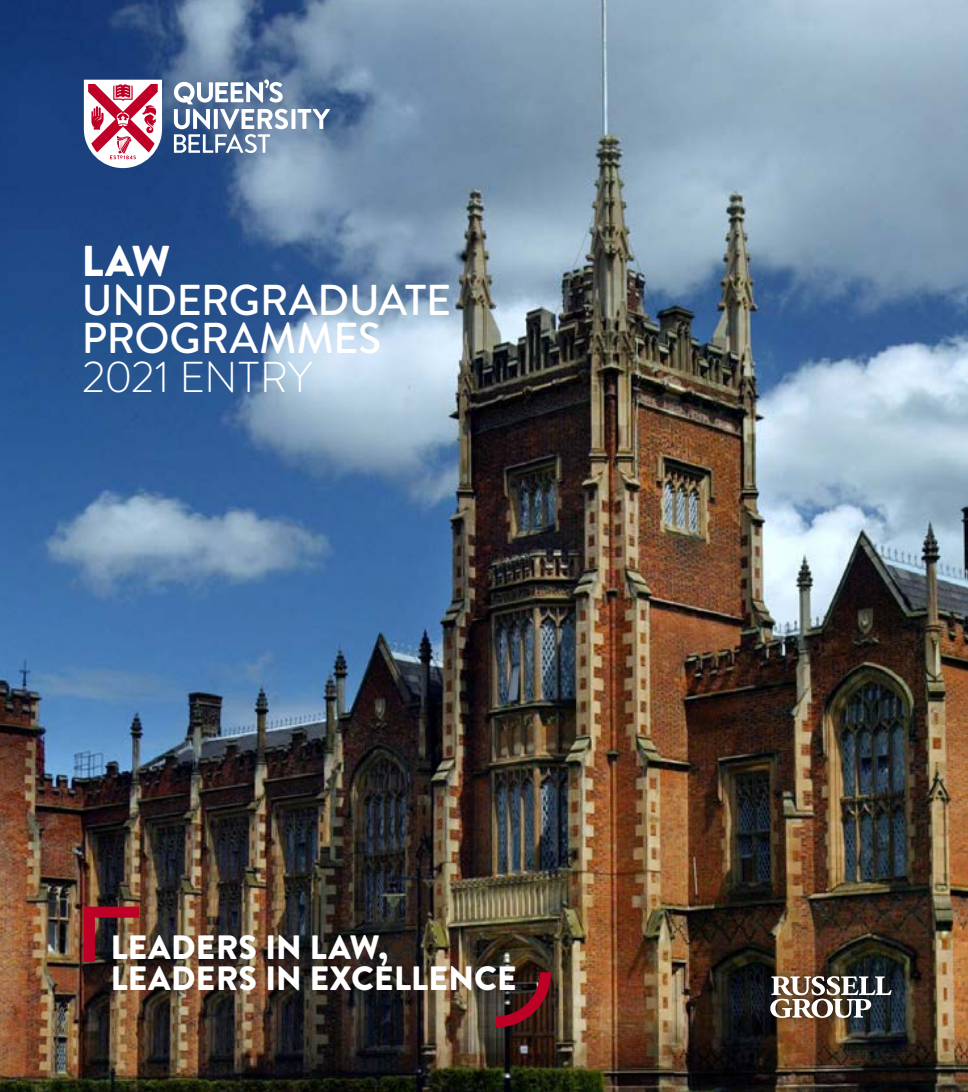
<style>
.page{position:relative;width:968px;height:1092px;background:#fff}
.page>*{position:absolute;margin:0;border:0;box-sizing:border-box;transform-origin:0 0}
.t1{font:500 43.23px/38.7px "Brandon Text";letter-spacing:-.005em;color:#fff}
.t2{font:300 43.23px "Brandon Text";color:#fff}
.t3{font:900 43.23px "Brandon Text";color:#fff}
.t4{font:900 33.77px/31.2px "Brandon Text";letter-spacing:.005em;color:#fff}
</style>
<div class="page">
<img style="left:0;top:0;width:967px;height:1091px">
<div style="left:759px;top:965px;width:143px;height:63px;background:#000;opacity:.75"></div>
<img style="left:769px;top:976px;width:122px;height:41px">
<svg style="left:84px;top:906px;width:55px;height:55px;background:#782a2d"></svg>
<svg style="left:496px;top:972px;width:55px;height:55px;background:#56181e"></svg>
<svg style="left:291px;top:109px;width:4px;height:20px"></svg>
<svg style="left:297px;top:109px;width:33px;height:20px"></svg>
<svg style="left:174px;top:79px;width:114px;height:74px"></svg>
<svg style="left:84px;top:80px;width:78px;height:88px"></svg>
<p class="t3" style="left:82px;top:230px;width:90px">LAW</p>
<p class="t1" style="left:82px;top:279px;width:370px">UNDERGRADUATE<br>PROGRAMMES</p>
<p class="t2" style="left:82px;top:347px;width:232px">2021 ENTRY</p>
<p class="t4" style="left:111px;top:930px;width:407px">LEADERS IN LAW,<br>LEADERS IN EXCELLENCE</p>
</div>
